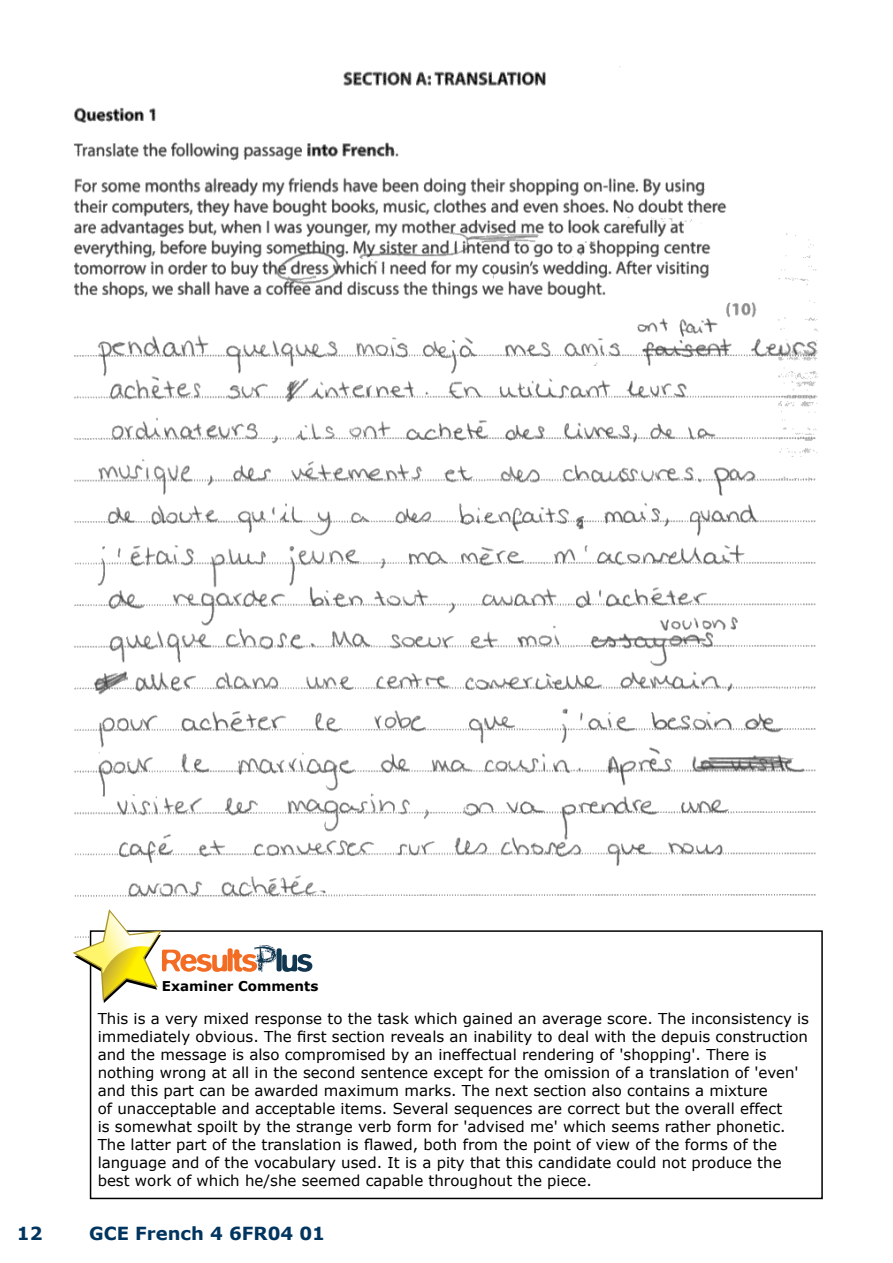
<style>
.page{position:relative;width:893px;height:1263px;background:#fff}
.page>*{position:absolute;margin:0;border:0;box-sizing:border-box;transform-origin:0 0}
.t1{font:700 18px "Verdana";color:#00355f}
.t2{font:15px/18px "Verdana";color:#000}
.t3{font:700 13.5px "Verdana";color:#000}
</style>
<div class="page">
<img style="left:74px;top:66px;width:744px;height:831px">
<div style="left:90px;top:930px;width:733px;height:269px;border:2px solid #000"></div>
<svg style="left:73px;top:909px;width:239px;height:94px"></svg>
<p class="t3" style="left:162px;top:976px;width:158px">Examiner Comments</p>
<p class="t2" style="left:98px;top:1009px;width:713px">This is a very mixed response to the task which gained an average score. The inconsistency is immediately obvious. The first section reveals an inability to deal with the depuis construction and the message is also compromised by an ineffectual rendering of 'shopping'. There is nothing wrong at all in the second sentence except for the omission of a translation of 'even' and this part can be awarded maximum marks. The next section also contains a mixture<br>of unacceptable and acceptable items. Several sequences are correct but the overall effect<br>is somewhat spoilt by the strange verb form for 'advised me' which seems rather phonetic.<br>The latter part of the translation is flawed, both from the point of view of the forms of the language and of the vocabulary used. It is a pity that this candidate could not produce the best work of which he/she seemed capable throughout the piece.</p>
<p class="t1" style="left:17px;top:1221px;width:27px">12</p>
<p class="t1" style="left:89px;top:1221px;width:237px">GCE French 4 6FR04 01</p>
</div>
